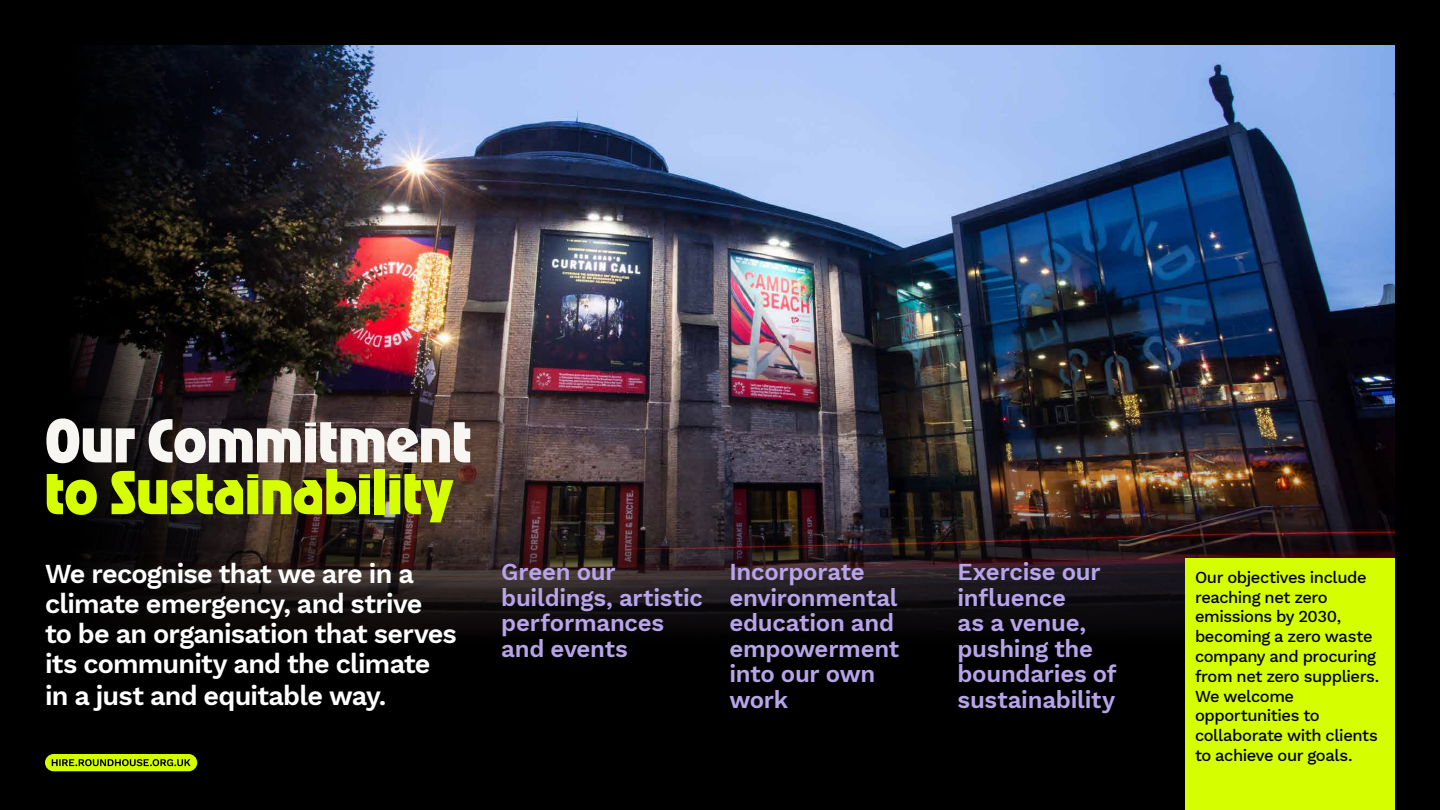
<style>
.page{position:relative;width:1440px;height:810px;background:#000}
.page>*{position:absolute;margin:0;border:0;box-sizing:border-box;transform-origin:0 0}
.t1{font:700 67.05px "OZIK";letter-spacing:.005em;color:#d5fe01}
.t2{font:700 67.05px "OZIK";letter-spacing:.005em;color:#f7f6f3}
.t3{font:600 27px/30.4px "Work Sans";letter-spacing:-.03em;color:#fff}
.t4{font:600 24px/25.5px "Work Sans";letter-spacing:-.01em;color:#b8a4ea}
.t5{font:500 16.5px/19.8px "Work Sans";letter-spacing:-.025em;color:#000}
</style>
<div class="page">
<img style="left:518px;top:45px;width:877px;height:118px">
<img style="left:45px;top:45px;width:473px;height:727px">
<img style="left:45px;top:163px;width:1350px;height:552px">
<div style="left:1186px;top:558px;width:209px;height:252px;background:#d5fe01"></div>
<div style="left:45px;top:754px;width:152px;height:17px;background:#d5fe01;border-radius:9px"></div>
<svg style="left:52px;top:759px;width:139px;height:7px"></svg>
<h1 class="t2" style="left:45px;top:401px;width:429px">Our Commitment</h1>
<h1 class="t1" style="left:45px;top:453px;width:409px">to Sustainability</h1>
<p class="t3" style="left:45px;top:558px;width:413px">We recognise that we are in a climate emergency, and strive<br>to be an organisation that serves its community and the climate in a just and equitable way.</p>
<p class="t4" style="left:501px;top:558px;width:203px">Green our buildings, artistic performances and events</p>
<p class="t4" style="left:729px;top:558px;width:171px">Incorporate environmental education and empowerment into our own work</p>
<p class="t4" style="left:957px;top:558px;width:161px">Exercise our influence<br>as a venue, pushing the boundaries of sustainability</p>
<p class="t5" style="left:1195px;top:567px;width:186px">Our objectives include reaching net zero emissions by 2030, becoming a zero waste company and procuring from net zero suppliers.<br>We welcome opportunities to collaborate with clients to achieve our goals.</p>
</div>
